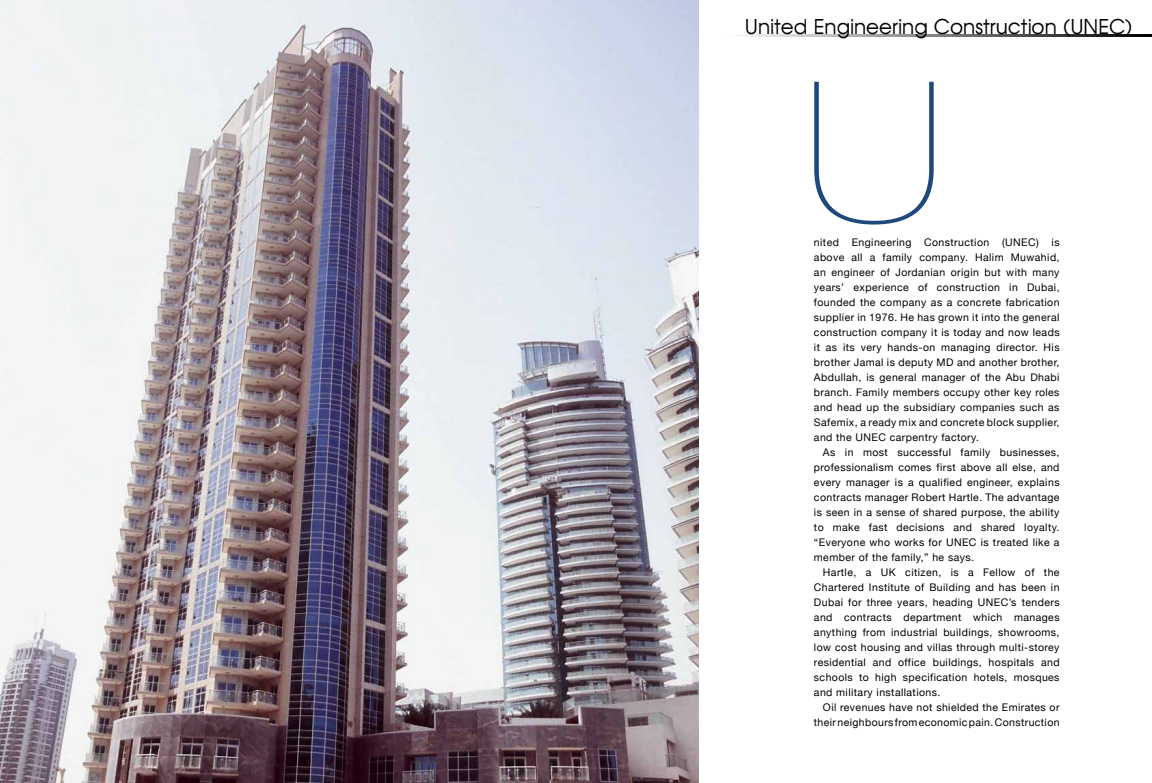
<style>
.page{position:relative;width:1152px;height:783px;background:#fff}
.page>*{position:absolute;margin:0;border:0;box-sizing:border-box;transform-origin:0 0}
.t1{font:200 195.5px "Helvetica Neue";color:#1f497d;scale:1.17 1}
.t2{font:20px "Avante";color:#000}
.t3{font:10.5px/15px "Helvetica Neue";letter-spacing:.04em;color:#000;text-align:justify}
</style>
<div class="page">
<hr style="left:727px;top:34px;width:425px;height:3px;background:#000">
<img style="left:0;top:0;width:699px;height:783px">
<h2 class="t2" style="left:745px;top:14px;width:389px">United Engineering Construction (UNEC)</h2>
<h1 class="t1" style="left:802px;top:39px;width:125px">U</h1>
<p class="t3" style="left:814px;top:235px;width:247px">nited Engineering Construction (UNEC) is above all a family company. Halim Muwahid, an engineer of Jordanian origin but with many years’ experience of construction in Dubai, founded the company as a concrete fabrication supplier in 1976. He has grown it into the general construction company it is today and now leads it as its very hands-on managing director. His brother Jamal is deputy MD and another brother, Abdullah, is general manager of the Abu Dhabi branch. Family members occupy other key roles and head up the subsidiary companies such as Safemix, a ready mix and concrete block supplier, and the UNEC carpentry factory.</p>
<p class="t3" style="left:814px;top:445px;width:247px;text-indent:9px">As in most successful family businesses, professionalism comes first above all else, and every manager is a qualified engineer, explains contracts manager Robert Hartle. The advantage is seen in a sense of shared purpose, the ability to make fast decisions and shared loyalty. “Everyone who works for UNEC is treated like a member of the family,” he says.</p>
<p class="t3" style="left:814px;top:565px;width:247px;text-indent:9px">Hartle, a UK citizen, is a Fellow of the Chartered Institute of Building and has been in Dubai for three years, heading UNEC’s tenders and contracts department which manages anything from industrial buildings, showrooms, low cost housing and villas through multi-storey residential and office buildings, hospitals and schools to high specification hotels, mosques and military installations.</p>
<p class="t3" style="left:814px;top:700px;width:247px;text-align:right">Oil revenues have not shielded the Emirates or their neighbours from economic pain. Construction</p>
</div>
